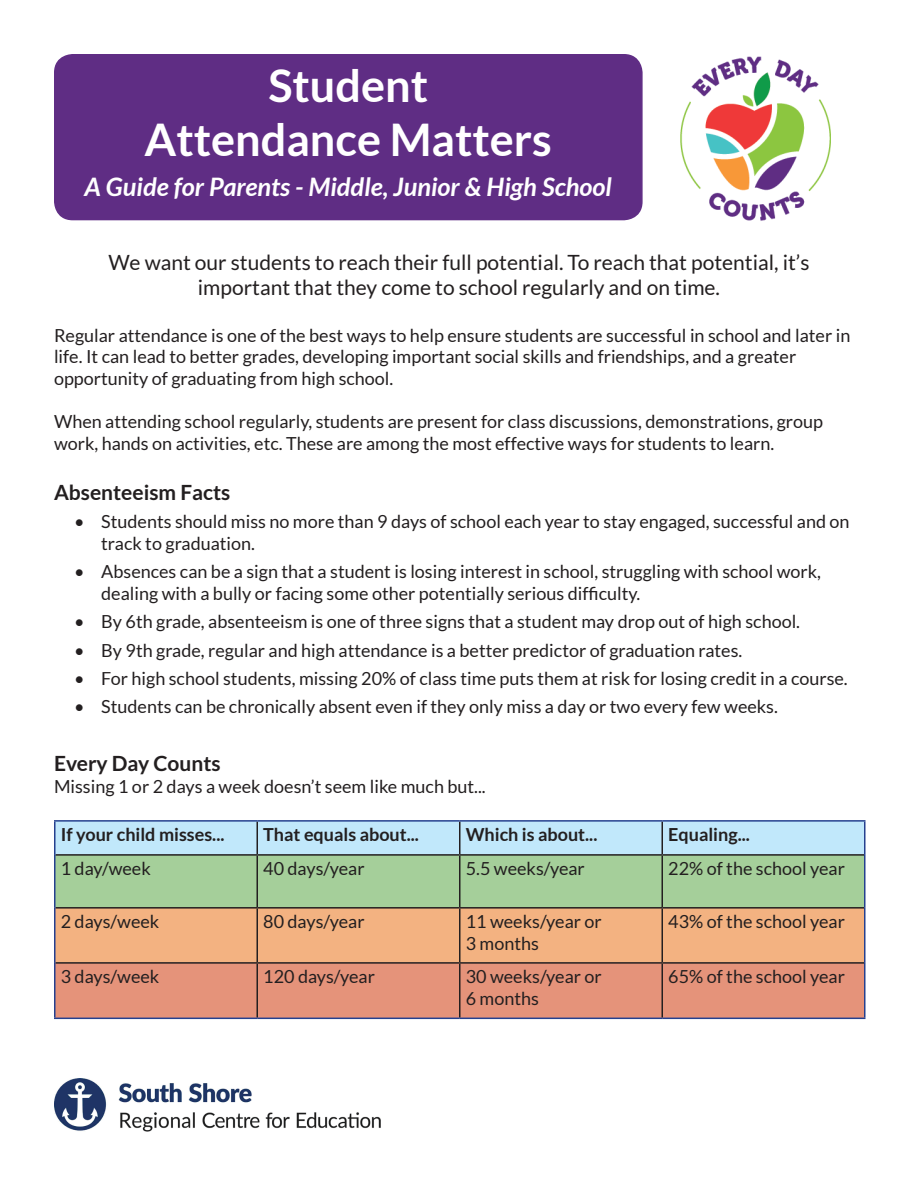
<style>
.page{position:relative;width:918px;height:1188px;background:#fff}
.page>*{position:absolute;margin:0;border:0;box-sizing:border-box;transform-origin:0 0}
.t1{font:700 45px "Lato";color:#fff}
.t2{font:italic 700 25.5px "Lato";color:#fff}
.t3{font:21px "Lato";color:#231f20}
.t4{font:700 21px "Lato";color:#231f20}
.t5{font:18px/21.6px "Lato";color:#231f20}
.t6{font:700 18px "Lato";color:#231f20}
</style>
<div class="page">
<img style="left:54px;top:1079px;width:327px;height:53px">
<img style="left:680px;top:56px;width:151px;height:165px">
<div style="left:55px;top:55px;width:587px;height:165px;background:#5f2d84;border-radius:18px"></div>
<div style="left:54px;top:54px;width:589px;height:166px;border:2px solid #602d85;border-radius:18px"></div>
<svg style="left:56px;top:822px;width:808px;height:85px;background:#afd8bf"></svg>
<div style="left:56px;top:909px;width:808px;height:53px;background:#f3b281"></div>
<div style="left:56px;top:964px;width:808px;height:54px;background:#e5937a"></div>
<hr style="left:256px;top:822px;width:2px;height:32px;background:#231f20">
<hr style="left:459px;top:822px;width:1px;height:32px;background:#231f20">
<hr style="left:662px;top:822px;width:1px;height:32px;background:#231f20">
<hr style="left:56px;top:854px;width:201px;height:2px;background:#231f20">
<hr style="left:257px;top:854px;width:203px;height:2px;background:#231f20">
<hr style="left:256px;top:856px;width:2px;height:51px;background:#231f20">
<hr style="left:460px;top:854px;width:202px;height:2px;background:#231f20">
<hr style="left:459px;top:856px;width:1px;height:51px;background:#231f20">
<hr style="left:662px;top:854px;width:202px;height:2px;background:#231f20">
<hr style="left:662px;top:856px;width:1px;height:51px;background:#231f20">
<hr style="left:56px;top:907px;width:201px;height:2px;background:#231f20">
<hr style="left:257px;top:907px;width:203px;height:2px;background:#231f20">
<hr style="left:256px;top:909px;width:2px;height:53px;background:#231f20">
<hr style="left:460px;top:907px;width:202px;height:2px;background:#231f20">
<hr style="left:459px;top:909px;width:1px;height:53px;background:#231f20">
<hr style="left:662px;top:907px;width:202px;height:2px;background:#231f20">
<hr style="left:662px;top:909px;width:1px;height:53px;background:#231f20">
<hr style="left:56px;top:962px;width:201px;height:2px;background:#231f20">
<hr style="left:257px;top:962px;width:203px;height:2px;background:#231f20">
<hr style="left:256px;top:964px;width:2px;height:54px;background:#231f20">
<hr style="left:460px;top:962px;width:202px;height:2px;background:#231f20">
<hr style="left:459px;top:964px;width:1px;height:54px;background:#231f20">
<hr style="left:662px;top:962px;width:202px;height:2px;background:#231f20">
<hr style="left:662px;top:964px;width:1px;height:54px;background:#231f20">
<hr style="left:54px;top:820px;width:203px;height:2px;background:#25408f">
<hr style="left:54px;top:822px;width:2px;height:33px;background:#25408f">
<hr style="left:257px;top:820px;width:203px;height:2px;background:#25408f">
<hr style="left:460px;top:820px;width:202px;height:2px;background:#25408f">
<hr style="left:662px;top:820px;width:204px;height:2px;background:#25408f">
<hr style="left:864px;top:822px;width:2px;height:33px;background:#25408f">
<hr style="left:54px;top:855px;width:2px;height:53px;background:#25408f">
<hr style="left:864px;top:855px;width:2px;height:53px;background:#25408f">
<hr style="left:54px;top:908px;width:2px;height:55px;background:#25408f">
<hr style="left:864px;top:908px;width:2px;height:55px;background:#25408f">
<hr style="left:54px;top:963px;width:2px;height:55px;background:#25408f">
<hr style="left:864px;top:963px;width:2px;height:55px;background:#25408f">
<hr style="left:54px;top:1018px;width:203px;height:1px;background:#25408f">
<hr style="left:257px;top:1018px;width:203px;height:1px;background:#25408f">
<hr style="left:460px;top:1018px;width:202px;height:1px;background:#25408f">
<hr style="left:662px;top:1018px;width:204px;height:1px;background:#25408f">
<p class="t1" style="left:268px;top:60px;width:161px">Student</p>
<p class="t1" style="left:144px;top:114px;width:409px">Attendance Matters</p>
<p class="t2" style="left:85px;top:172px;width:529px">A Guide for Parents - Middle, Junior &amp; High School</p>
<p class="t3" style="left:109px;top:250px;width:702px">We want our students to reach their full potential. To reach that potential, it’s</p>
<p class="t3" style="left:198px;top:276px;width:524px">important that they come to school regularly and on time.</p>
<p class="t5" style="left:54px;top:324px;width:798px">Regular attendance is one of the best ways to help ensure students are successful in school and later in life. It can lead to better grades, developing important social skills and friendships, and a greater opportunity of graduating from high school.</p>
<p class="t5" style="left:54px;top:411px;width:771px">When attending school regularly, students are present for class discussions, demonstrations, group work, hands on activities, etc. These are among the most effective ways for students to learn.</p>
<p class="t4" style="left:54px;top:480px;width:178px">Absenteeism Facts</p>
<p class="t5" style="left:101px;top:511px;width:750px;text-indent:-27px">• Students should miss no more than 9 days of school each year to stay engaged, successful and on track to graduation.</p>
<p class="t5" style="left:101px;top:561px;width:721px;text-indent:-27px">• Absences can be a sign that a student is losing interest in school, struggling with school work, dealing with a bully or facing some other potentially serious difficulty.</p>
<p class="t5" style="left:74px;top:611px;width:727px">• By 6th grade, absenteeism is one of three signs that a student may drop out of high school.</p>
<p class="t5" style="left:74px;top:639px;width:670px">• By 9th grade, regular and high attendance is a better predictor of graduation rates.</p>
<p class="t5" style="left:74px;top:668px;width:775px">• For high school students, missing 20% of class time puts them at risk for losing credit in a course.</p>
<p class="t5" style="left:74px;top:696px;width:705px">• Students can be chronically absent even if they only miss a day or two every few weeks.</p>
<p class="t4" style="left:54px;top:751px;width:168px">Every Day Counts</p>
<p class="t5" style="left:54px;top:775px;width:433px">Missing 1 or 2 days a week doesn’t seem like much but...</p>
<p class="t6" style="left:61px;top:824px;width:165px">If your child misses...</p>
<p class="t6" style="left:263px;top:824px;width:157px">That equals about...</p>
<p class="t6" style="left:466px;top:824px;width:133px">Which is about...</p>
<p class="t6" style="left:668px;top:824px;width:83px">Equaling...</p>
<p class="t5" style="left:61px;top:858px;width:92px">1 day/week</p>
<p class="t5" style="left:263px;top:858px;width:103px">40 days/year</p>
<p class="t5" style="left:466px;top:858px;width:121px">5.5 weeks/year</p>
<p class="t5" style="left:668px;top:858px;width:178px">22% of the school year</p>
<p class="t5" style="left:61px;top:911px;width:100px">2 days/week</p>
<p class="t5" style="left:263px;top:911px;width:103px">80 days/year</p>
<p class="t5" style="left:466px;top:911px;width:138px">11 weeks/year or</p>
<p class="t5" style="left:466px;top:932px;width:75px">3 months</p>
<p class="t5" style="left:668px;top:911px;width:178px">43% of the school year</p>
<p class="t5" style="left:61px;top:966px;width:100px">3 days/week</p>
<p class="t5" style="left:263px;top:966px;width:113px">120 days/year</p>
<p class="t5" style="left:466px;top:966px;width:138px">30 weeks/year or</p>
<p class="t5" style="left:466px;top:988px;width:75px">6 months</p>
<p class="t5" style="left:668px;top:966px;width:178px">65% of the school year</p>
</div>
